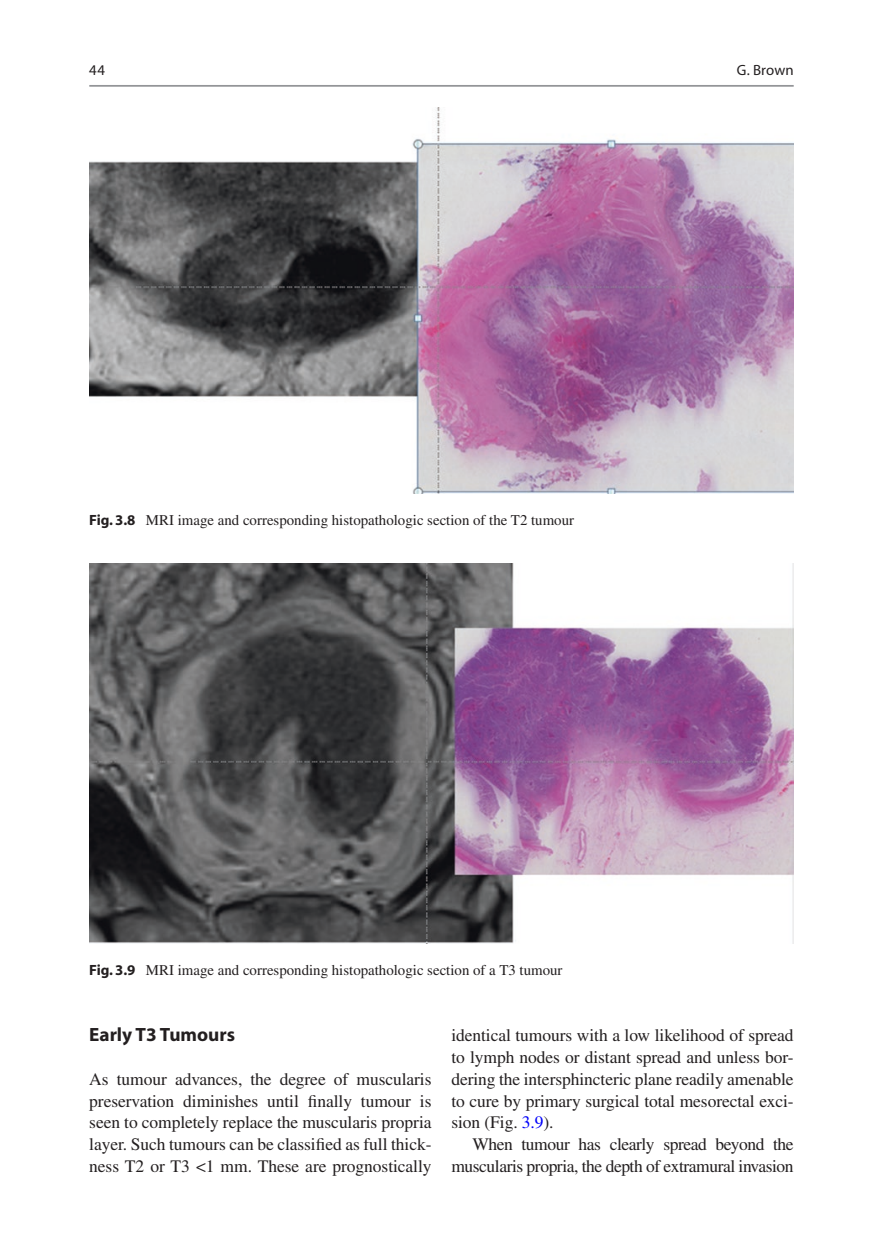
<style>
.page{position:relative;width:883px;height:1260px;background:#fff}
.page>*{position:absolute;margin:0;border:0;box-sizing:border-box;transform-origin:0 0}
.t1{font:700 19.25px "Xhgxhy Myriad";color:#231f20}
.t2{font:17.5px/21.9px "Tvbynv Times";letter-spacing:-.005em;color:#231f20;text-align:justify}
.t3{font:17.5px/21.9px "Tvbynv Times";letter-spacing:-.025em;color:#231f20;text-align:right}
.t4{font:14.88px "Tvbynv Times";color:#231f20}
.t5{font:14.88px "Wpsdpl Myriad";letter-spacing:.005em;color:#231f20}
.t6{font:14.88px "Llfgtj Myriad";color:#231f20}
.s1{font-family:"Xhgxhy Myriad";font-weight:700}
.s2{color:#0000fa}
</style>
<div class="page">
<img style="left:89px;top:107px;width:705px;height:387px">
<img style="left:89px;top:563px;width:705px;height:381px">
<hr style="left:89px;top:85px;width:705px;height:2px;background:#939598">
<p class="t6" style="left:89px;top:63px;width:17px">44</p>
<p class="t5" style="left:737px;top:63px;width:58px">G. Brown</p>
<p class="t4" style="left:89px;top:512px;width:486px"><span class="s1">Fig. 3.8</span> MRI image and corresponding histopathologic section of the T2 tumour</p>
<p class="t4" style="left:89px;top:962px;width:475px"><span class="s1">Fig. 3.9</span> MRI image and corresponding histopathologic section of a T3 tumour</p>
<p class="t1" style="left:89px;top:1025px;width:147px">Early T3 Tumours</p>
<p class="t2" style="left:89px;top:1068px;width:344px">As tumour advances, the degree of muscularis preservation diminishes until finally tumour is seen to completely replace the muscularis propria layer. Such tumours can be classified as full thick&shy;ness T2 or T3 &lt;1 mm. These are prognostically</p>
<p class="t2" style="left:451px;top:1024px;width:344px">identical tumours with a low likelihood of spread to lymph nodes or distant spread and unless bor&shy;dering the intersphincteric plane readily amenable to cure by primary surgical total mesorectal exci&shy;sion (Fig. <span class="s2">3.9</span>).</p>
<p class="t3" style="left:451px;top:1133px;width:344px">When tumour has clearly spread beyond the muscularis propria, the depth of extramural invasion</p>
</div>
